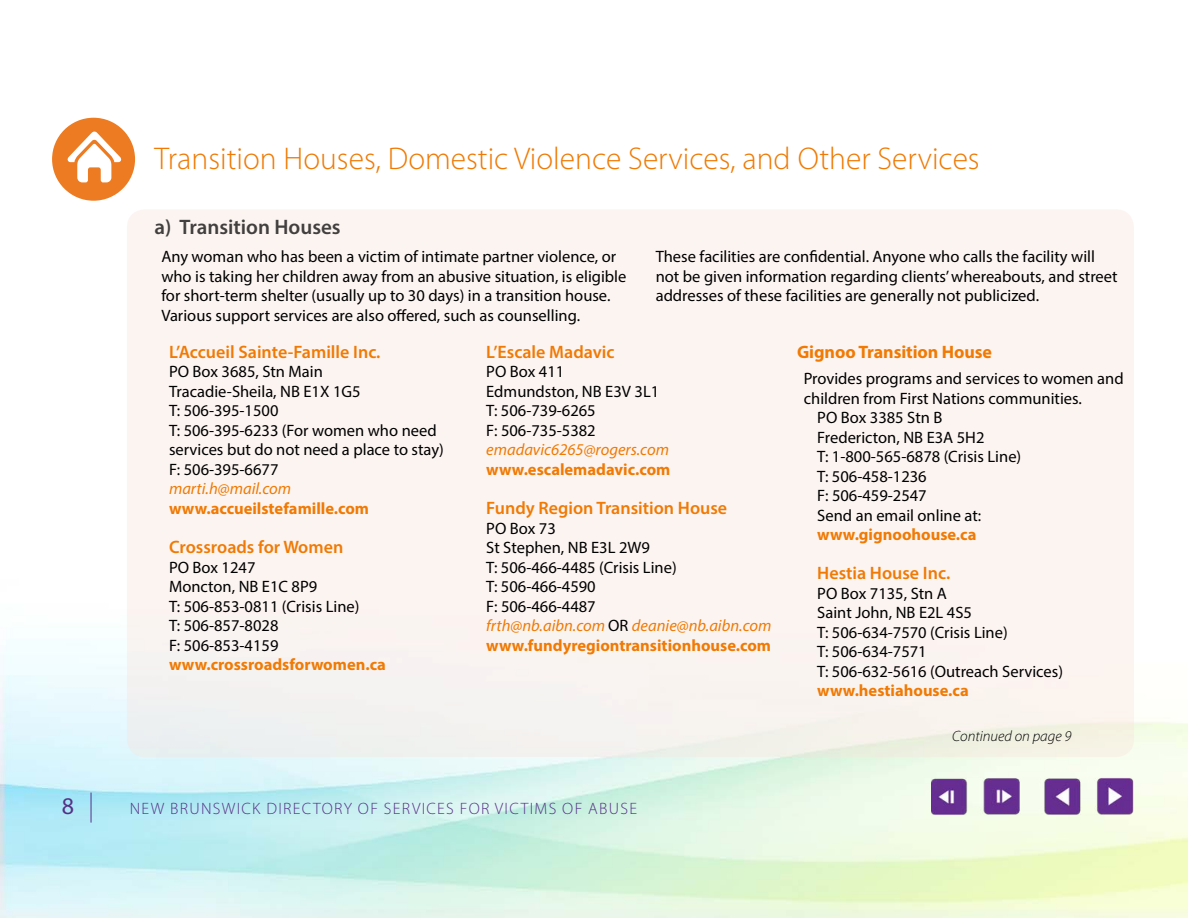
<style>
.page{position:relative;width:1188px;height:918px;background:#fff}
.page>*{position:absolute;margin:0;border:0;box-sizing:border-box;transform-origin:0 0}
.t1{font:300 31.5px "Myriad Pro";color:#f07a04}
.t2{font:24px "Myriad Pro";color:#553185}
.t3{font:600 21px "Myriad Pro";color:#42403f}
.t4{font:600 18px "Myriad Pro";color:#f07a04}
.t5{font:700 18px "Myriad Pro";letter-spacing:-.005em;color:#f07a04}
.t6{font:16.5px/19.5px "Myriad Pro";color:#000}
.t7{font:700 16.5px "Myriad Pro";color:#f07a04}
.t8{font:300 16.5px "Myriad Pro";letter-spacing:.08em;color:#553185}
.t9{font:italic 16.5px "Myriad Pro";color:#f07a04}
.t10{font:italic 300 15px "Myriad Pro";color:#000}
.s1{font-style:italic;color:#f07a04}
.s2{font-weight:700;color:#f07a04}
</style>
<div class="page">
<img style="left:0;top:640px;width:1188px;height:278px">
<img style="left:932px;top:777px;width:202px;height:39px">
<hr style="left:91px;top:793px;width:1px;height:30px;background:#553185">
<div style="left:127px;top:209px;width:1007px;height:548px;background:#fcf4f1;border-radius:18px"></div>
<div style="left:52px;top:118px;width:83px;height:83px;background:#ed7b22;border-radius:50%"></div>
<svg style="left:67px;top:131px;width:55px;height:51px"></svg>
<h1 class="t1" style="left:155px;top:140px;width:827px">Transition Houses, Domestic Violence Services, and Other Services</h1>
<p class="t3" style="left:155px;top:213px;width:188px">a) Transition Houses</p>
<p class="t6" style="left:161px;top:247px;width:467px">Any woman who has been a victim of intimate partner violence, or who is taking her children away from an abusive situation, is eligible for short-term shelter (usually up to 30 days) in a transition house.<br>Various support services are also offered, such as counselling.</p>
<p class="t6" style="left:656px;top:247px;width:463px">These facilities are confidential. Anyone who calls the facility will not be given information regarding clients’ whereabouts, and street addresses of these facilities are generally not publicized.</p>
<p class="t4" style="left:169px;top:340px;width:213px">L’Accueil Sainte-Famille Inc.</p>
<p class="t6" style="left:169px;top:362px;width:276px">PO Box 3685, Stn Main<br>Tracadie-Sheila, NB E1X 1G5<br>T: 506-395-1500<br>T: 506-395-6233 (For women who need services but do not need a place to stay)<br>F: 506-395-6677</p>
<p class="t9" style="left:169px;top:479px;width:124px">marti.h@mail.com</p>
<p class="t7" style="left:169px;top:498px;width:202px">www.accueilstefamille.com</p>
<p class="t4" style="left:169px;top:536px;width:176px">Crossroads for Women</p>
<p class="t6" style="left:169px;top:557px;width:192px">PO Box 1247<br>Moncton, NB E1C 8P9<br>T: 506-853-0811 (Crisis Line)<br>T: 506-857-8028<br>F: 506-853-4159</p>
<p class="t7" style="left:169px;top:654px;width:218px">www.crossroadsforwomen.ca</p>
<p class="t4" style="left:486px;top:340px;width:130px">L’Escale Madavic</p>
<p class="t6" style="left:486px;top:362px;width:175px">PO Box 411<br>Edmundston, NB E3V 3L1<br>T: 506-739-6265<br>F: 506-735-5382</p>
<p class="t9" style="left:486px;top:440px;width:184px">emadavic6265@rogers.com</p>
<p class="t7" style="left:486px;top:459px;width:186px">www.escalemadavic.com</p>
<p class="t4" style="left:486px;top:497px;width:242px">Fundy Region Transition House</p>
<p class="t6" style="left:486px;top:518px;width:287px">PO Box 73<br>St Stephen, NB E3L 2W9<br>T: 506-466-4485 (Crisis Line)<br>T: 506-466-4590<br>F: 506-466-4487<br><span class="s1">frth@nb.aibn.com</span> OR <span class="s1">deanie@nb.aibn.com </span><span class="s2">www.fundyregiontransitionhouse.com</span></p>
<h2 class="t2" style="left:62px;top:791px;width:14px">8</h2>
<p class="t8" style="left:130px;top:798px;width:509px">NEW BRUNSWICK DIRECTORY OF SERVICES FOR VICTIMS OF ABUSE</p>
<p class="t5" style="left:797px;top:340px;width:197px">Gignoo Transition House</p>
<p class="t6" style="left:804px;top:369px;width:321px">Provides programs and services to women and</p>
<p class="t6" style="left:804px;top:388px;width:280px">children from First Nations communities.</p>
<p class="t6" style="left:817px;top:408px;width:127px">PO Box 3385 Stn B</p>
<p class="t6" style="left:817px;top:427px;width:169px">Fredericton, NB E3A 5H2</p>
<p class="t6" style="left:817px;top:447px;width:206px">T: 1-800-565-6878 (Crisis Line)</p>
<p class="t6" style="left:817px;top:466px;width:111px">T: 506-458-1236</p>
<p class="t6" style="left:817px;top:486px;width:111px">F: 506-459-2547</p>
<p class="t6" style="left:817px;top:505px;width:165px">Send an email online at:</p>
<p class="t7" style="left:817px;top:524px;width:161px">www.gignoohouse.ca</p>
<p class="t4" style="left:817px;top:562px;width:135px">Hestia House Inc.</p>
<p class="t6" style="left:817px;top:583px;width:247px">PO Box 7135, Stn A<br>Saint John, NB E2L 4S5<br>T: 506-634-7570 (Crisis Line)<br>T: 506-634-7571<br>T: 506-632-5616 (Outreach Services)</p>
<p class="t7" style="left:817px;top:680px;width:153px">www.hestiahouse.ca</p>
<p class="t10" style="left:952px;top:727px;width:121px">Continued on page 9</p>
</div>
